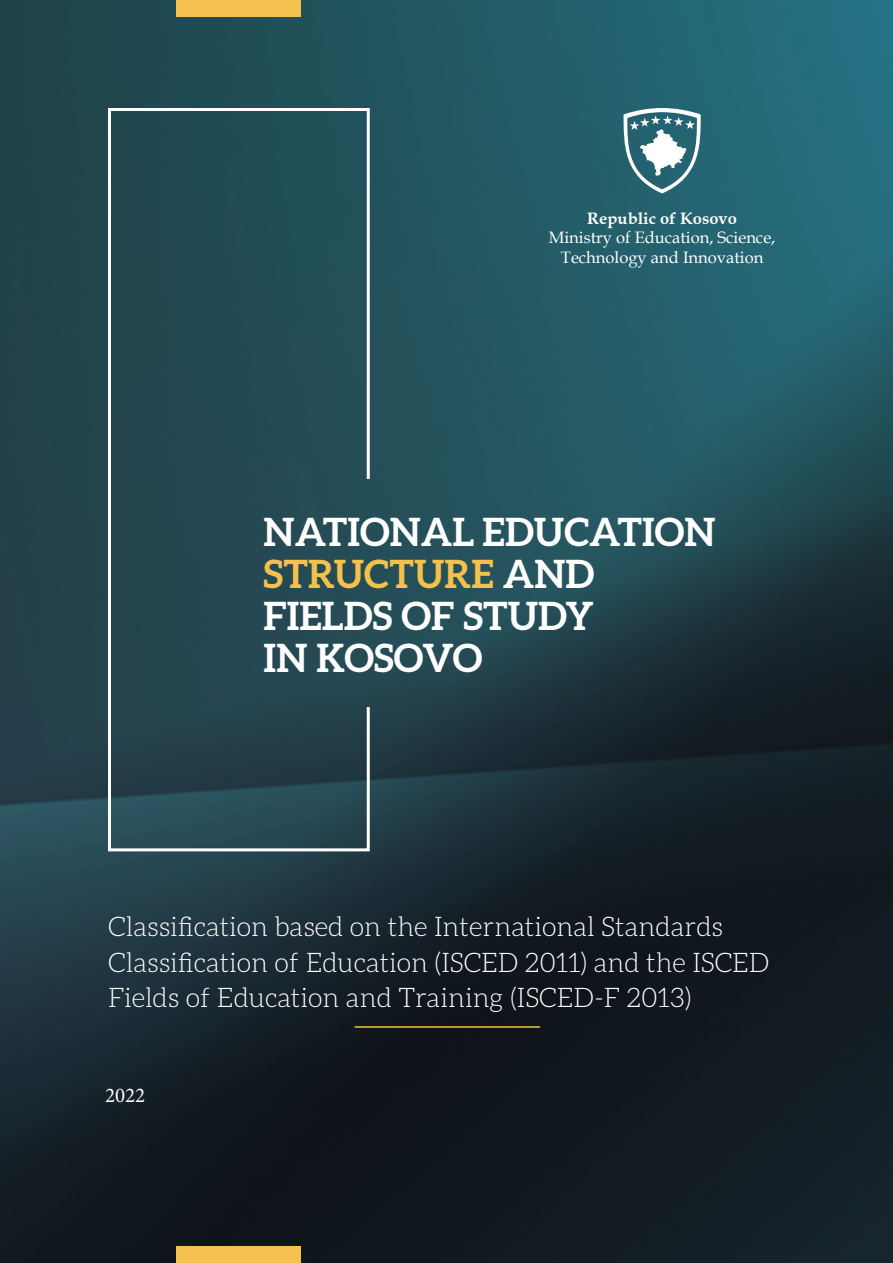
<style>
.page{position:relative;width:893px;height:1263px;background:#fff}
.page>*{position:absolute;margin:0;border:0;box-sizing:border-box;transform-origin:0 0}
.t1{font:700 39px/42.2px "Aleo";color:#fff}
.t2{font:300 27px/35.1px "Aleo";color:#fff}
.t3{font:21px "Minion Pro";color:#fff}
.t4{font:16.5px/19.8px "Book Antiqua";color:#fff;text-align:center}
.t5{font:700 16.5px "Book Antiqua";color:#fff}
.s1{color:#f4c14c}
</style>
<div class="page">
<img style="left:0;top:0;width:893px;height:1263px">
<div style="left:108px;top:108px;width:262px;height:743px;border:3px solid #fff"></div>
<div style="left:352px;top:480px;width:35px;height:226px;background:#254d57"></div>
<div style="left:177px;top:1247px;width:124px;height:16px;background:#f4c14e"></div>
<div style="left:177px;top:0;width:124px;height:16px;background:#f4c14e"></div>
<hr style="left:355px;top:1026px;width:185px;height:2px;background:#f4c14e">
<svg style="left:623px;top:108px;width:78px;height:85px"></svg>
<p class="t5" style="left:587px;top:208px;width:151px">Republic of Kosovo</p>
<p class="t4" style="left:549px;top:228px;width:228px">Ministry of Education, Science,<br>Technology and Innovation</p>
<h1 class="t1" style="left:264px;top:510px;width:453px">NATIONAL EDUCATION<br><span class="s1">STRUCTURE</span> AND<br>FIELDS OF STUDY<br>IN KOSOVO</h1>
<p class="t2" style="left:108px;top:909px;width:663px">Classification based on the International Standards<br>Classification of Education (ISCED 2011) and the ISCED<br>Fields of Education and Training (ISCED-F 2013)</p>
<p class="t3" style="left:105px;top:1082px;width:42px">2022</p>
</div>
